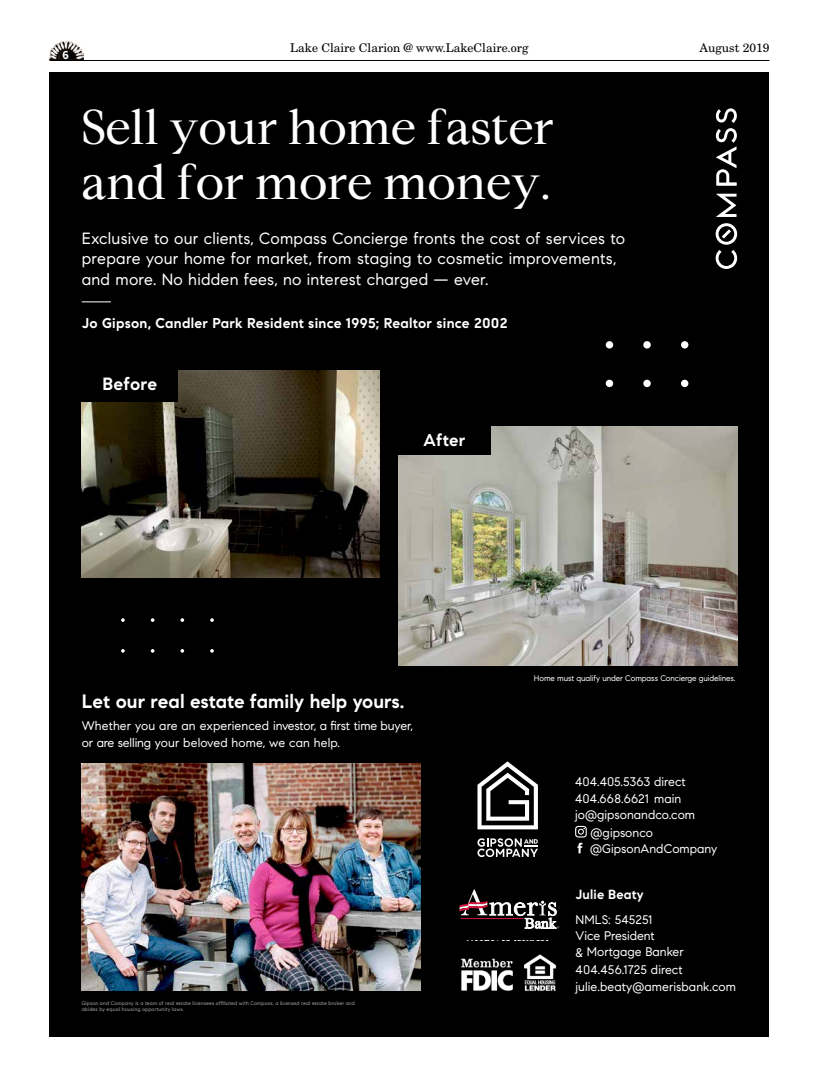
<style>
.page{position:relative;width:819px;height:1080px;background:#fff}
.page>*{position:absolute;margin:0;border:0;box-sizing:border-box;transform-origin:0 0}
.t1{font:48.6px/54.6px "Compass Serif";color:#fff}
.t2{font:700 19.2px "Compass Sans";letter-spacing:.005em;color:#fff}
.t3{font:700 17.7px "Compass Sans";letter-spacing:.02em;color:#fff}
.t4{font:700 17px "Compass Sans";letter-spacing:.02em;color:#fff}
.t5{font:16.2px/20.2px "Compass Sans";letter-spacing:.015em;color:#fff}
.t6{font:700 14.2px "Compass Sans";letter-spacing:.02em;color:#fff}
.t7{font:700 13.2px "Compass Sans";letter-spacing:.015em;color:#fff}
.t8{font:12.5px/16.5px "Compass Sans";letter-spacing:.005em;color:#fff}
.t9{font:12.4px/16.8px "Compass Sans";letter-spacing:-.005em;color:#fff}
.t10{font:12px "New Century Schlbk LT Std";color:#000}
.t11{font:700 12px "Proxima Nova Cond";color:#fff}
.t12{font:8.1px "Compass Sans";letter-spacing:-.01em;color:#fff}
.t13{font:5.2px/6.1px "Compass Sans";letter-spacing:.03em;color:#afaba8}
</style>
<div class="page">
<hr style="left:50px;top:60px;width:720px;height:1px;background:#000">
<img style="left:50px;top:41px;width:33px;height:19px">
<div style="left:50px;top:72px;width:720px;height:965px;background:#000"></div>
<img style="left:82px;top:764px;width:339px;height:226px">
<svg style="left:575px;top:826px;width:12px;height:27px"></svg>
<svg style="left:477px;top:761px;width:61px;height:68px"></svg>
<svg style="left:477px;top:838px;width:61px;height:19px"></svg>
<svg style="left:716px;top:194px;width:21px;height:23px"></svg>
<svg style="left:716px;top:223px;width:21px;height:46px"></svg>
<svg style="left:716px;top:108px;width:21px;height:78px"></svg>
<img style="left:82px;top:370px;width:298px;height:207px">
<img style="left:398px;top:426px;width:339px;height:239px">
<svg style="left:151px;top:649px;width:3px;height:4px"></svg>
<svg style="left:151px;top:618px;width:3px;height:4px"></svg>
<svg style="left:121px;top:649px;width:4px;height:4px"></svg>
<svg style="left:121px;top:618px;width:4px;height:4px"></svg>
<svg style="left:181px;top:649px;width:3px;height:4px"></svg>
<svg style="left:181px;top:618px;width:3px;height:4px"></svg>
<svg style="left:210px;top:649px;width:4px;height:4px"></svg>
<svg style="left:210px;top:618px;width:4px;height:4px"></svg>
<div style="left:606px;top:341px;width:7px;height:8px;background:#fff;border-radius:50%"></div>
<div style="left:606px;top:380px;width:7px;height:7px;background:#fff;border-radius:50%"></div>
<div style="left:643px;top:341px;width:8px;height:8px;background:#fff;border-radius:50%"></div>
<div style="left:643px;top:380px;width:8px;height:7px;background:#fff;border-radius:50%"></div>
<div style="left:681px;top:341px;width:7px;height:8px;background:#fff;border-radius:50%"></div>
<div style="left:681px;top:380px;width:7px;height:7px;background:#fff;border-radius:50%"></div>
<svg style="left:459px;top:889px;width:100px;height:39px"></svg>
<img style="left:461px;top:954px;width:96px;height:37px">
<svg style="left:82px;top:301px;width:29px;height:1px"></svg>
<div style="left:78px;top:368px;width:100px;height:34px;background:#000"></div>
<div style="left:392px;top:420px;width:99px;height:35px;background:#000"></div>
<p class="t11" style="left:63px;top:47px;width:8px">6</p>
<p class="t10" style="left:290px;top:40px;width:240px">Lake Claire Clarion @ www.LakeClaire.org</p>
<p class="t10" style="left:699px;top:40px;width:72px">August 2019</p>
<h1 class="t1" style="left:82px;top:99px;width:474px">Sell your home faster and for more money.</h1>
<p class="t5" style="left:82px;top:228px;width:545px">Exclusive to our clients, Compass Concierge fronts the cost of services to prepare your home for market, from staging to cosmetic improvements, and more. No hidden fees, no interest charged — ever.</p>
<p class="t6" style="left:82px;top:315px;width:427px">Jo Gipson, Candler Park Resident since 1995; Realtor since 2002</p>
<p class="t3" style="left:102px;top:374px;width:56px">Before</p>
<p class="t4" style="left:423px;top:430px;width:44px">After</p>
<p class="t2" style="left:82px;top:689px;width:324px">Let our real estate family help yours.</p>
<p class="t9" style="left:82px;top:717px;width:333px">Whether you are an experienced investor, a first time buyer, or are selling your beloved home, we can help.</p>
<p class="t13" style="left:82px;top:1000px;width:275px">Gipson and Company is a team of real estate licensees affiliated with Compass, a licensed real estate broker and abides by equal housing opportunity laws.</p>
<p class="t12" style="left:534px;top:673px;width:203px">Home must qualify under Compass Concierge guidelines.</p>
<p class="t8" style="left:575px;top:773px;width:112px">404.405.5363 direct</p>
<p class="t8" style="left:575px;top:790px;width:108px">404.668.6621 main</p>
<p class="t8" style="left:575px;top:806px;width:121px">jo@gipsonandco.com</p>
<p class="t8" style="left:591px;top:824px;width:64px">@gipsonco</p>
<p class="t8" style="left:590px;top:841px;width:129px">@GipsonAndCompany</p>
<p class="t7" style="left:576px;top:886px;width:70px">Julie Beaty</p>
<p class="t8" style="left:576px;top:911px;width:110px">NMLS: 545251<br>Vice President<br>&amp; Mortgage Banker</p>
<p class="t8" style="left:576px;top:961px;width:162px;line-height:16.8px">404.456.1725 direct julie.beaty@amerisbank.com</p>
</div>
